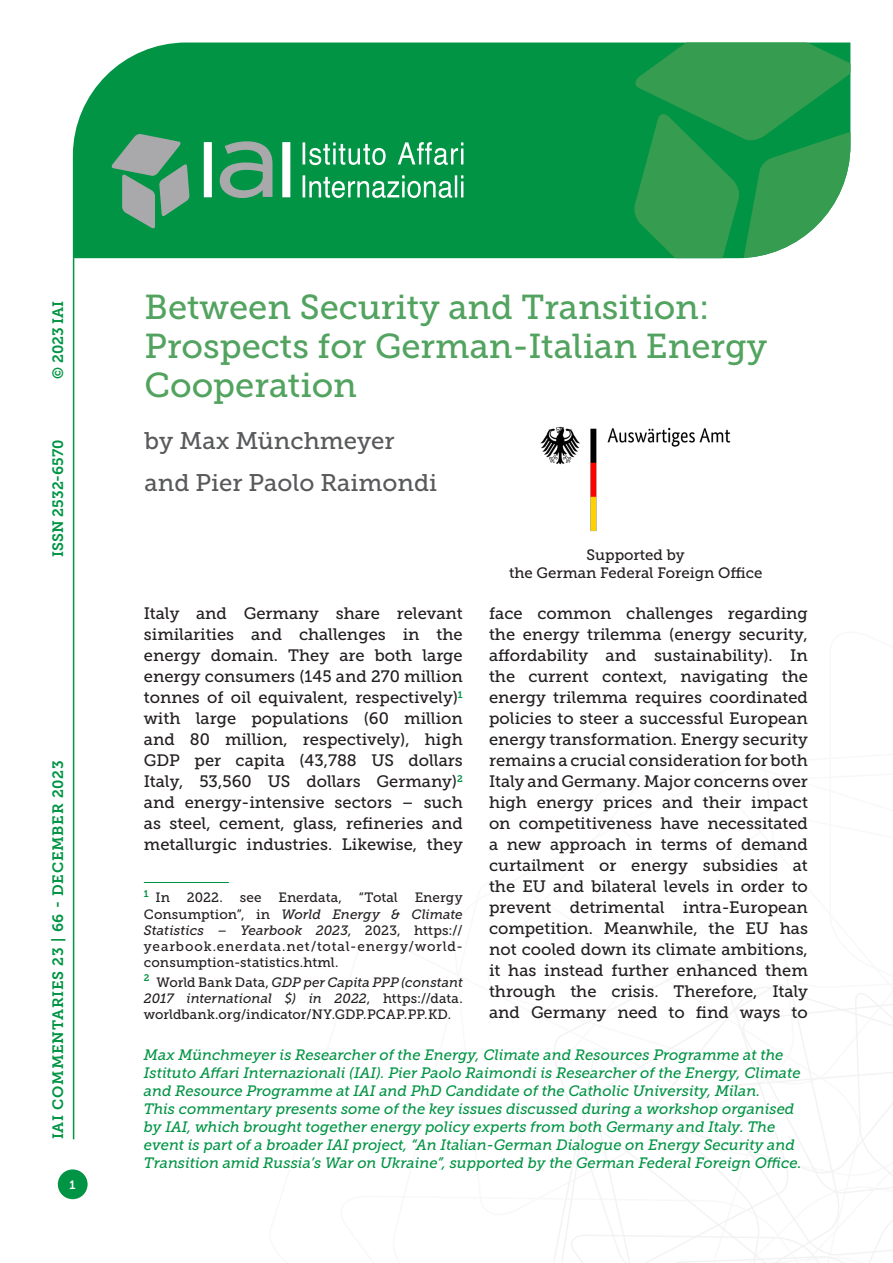
<style>
.page{position:relative;width:893px;height:1263px;background:#fff}
.page>*{position:absolute;margin:0;border:0;box-sizing:border-box;transform-origin:0 0}
.Titolo_Copertina{font:34.5px/39px "Museo Slab 500";color:#52a35f}
.Autori_copertina{font:24px "Museo Slab 500";color:#58595b}
.Testo{font:16.5px/21px "Museo Slab 500";color:#231f20;text-align:justify}
.t1{font:italic 15px/18px "Museo Slab 500";color:#009444}
.t2{font:15px "Museo Slab 700";letter-spacing:.05em;color:#009444}
.Testo-2{font:15px "Museo Slab 500";color:#231f20}
.t3{font:15px "Museo Slab 700";color:#009444}
.Nota{font:13.5px/16.2px "Museo Slab 500";letter-spacing:.015em;color:#231f20;text-align:justify}
.t4{font:12px "Museo Slab 700";color:#fff}
.s1{font-style:italic}
</style>
<div class="page">
<svg style="left:553px;top:960px;width:340px;height:303px"></svg>
<hr style="left:73px;top:258px;width:1px;height:881px;background:#009444">
<div style="left:73px;top:43px;width:560px;height:215px;background:#009444"></div>
<svg style="left:633px;top:43px;width:217px;height:215px;background:#329f56"></svg>
<svg style="left:303px;top:142px;width:160px;height:56px;background:#3fae72"></svg>
<svg style="left:111px;top:134px;width:79px;height:95px;background:#5a9e7a"></svg>
<svg style="left:204px;top:141px;width:86px;height:57px"></svg>
<div style="left:58px;top:1169px;width:30px;height:30px;background:#009444;border-radius:50%"></div>
<hr style="left:144px;top:882px;width:85px;height:1px;background:#009444">
<img style="left:540px;top:426px;width:191px;height:106px">
<p class="t2" style="left:50px;top:379px;width:80px;rotate:-90deg">© 2023 IAI</p>
<p class="t3" style="left:50px;top:557px;width:119px;rotate:-90deg">ISSN 2532-6570</p>
<p class="t2" style="left:50px;top:1139px;width:381px;rotate:-90deg">IAI COMMENTARIES 23 | 66 - DECEMBER 2023</p>
<p class="t4" style="left:70px;top:1178px;width:8px">1</p>
<p class="Titolo_Copertina" style="left:145px;top:288px;width:624px">Between Security and Transition:<br>Prospects for German-Italian Energy<br>Cooperation</p>
<p class="Autori_copertina" style="left:145px;top:428px;width:252px">by Max Münchmeyer</p>
<p class="Autori_copertina" style="left:145px;top:469px;width:294px">and Pier Paolo Raimondi</p>
<p class="Testo" style="left:144px;top:603px;width:320px">Italy and Germany share relevant similarities and challenges in the energy domain. They are both large energy consumers (145 and 270 million tonnes of oil equivalent, respectively)<sup>1 </sup>with large populations (60 million and 80 million, respectively), high GDP per capita (43,788 US dollars Italy, 53,560 US dollars Germany)<sup>2 </sup>and energy-intensive sectors – such as steel, cement, glass, refineries and metallurgic industries. Likewise, they</p>
<p class="Nota" style="left:144px;top:890px;width:320px"><sup>1</sup> In 2022. see Enerdata, “Total Energy Consumption”, in <span class="s1">World Energy &amp; Climate Statistics – Yearbook 2023</span>, 2023, https:// yearbook.enerdata.net/total-energy/world&shy;consumption-statistics.html.</p>
<p class="Nota" style="left:144px;top:974px;width:320px"><sup>2</sup> World Bank Data, <span class="s1">GDP per Capita PPP (constant 2017 international $) in 2022</span>, https://data. worldbank.org/indicator/NY.GDP.PCAP.PP.KD.</p>
<p class="Testo-2" style="left:587px;top:546px;width:100px">Supported by</p>
<p class="Testo-2" style="left:509px;top:564px;width:255px">the German Federal Foreign Office</p>
<p class="Testo" style="left:489px;top:603px;width:320px">face common challenges regarding the energy trilemma (energy security, affordability and sustainability). In the current context, navigating the energy trilemma requires coordinated policies to steer a successful European energy transformation. Energy security remains a crucial consideration for both Italy and Germany. Major concerns over high energy prices and their impact on competitiveness have necessitated a new approach in terms of demand curtailment or energy subsidies at the EU and bilateral levels in order to prevent detrimental intra-European competition. Meanwhile, the EU has not cooled down its climate ambitions, it has instead further enhanced them through the crisis. Therefore, Italy and Germany need to find ways to</p>
<p class="t1" style="left:144px;top:1046px;width:658px">Max Münchmeyer is Researcher of the Energy, Climate and Resources Programme at the<br>Istituto Affari Internazionali (IAI). Pier Paolo Raimondi is Researcher of the Energy, Climate and Resource Programme at IAI and PhD Candidate of the Catholic University, Milan.</p>
<p class="t1" style="left:144px;top:1100px;width:659px">This commentary presents some of the key issues discussed during a workshop organised by IAI, which brought together energy policy experts from both Germany and Italy. The event is part of a broader IAI project, “An Italian-German Dialogue on Energy Security and Transition amid Russia’s War on Ukraine”, supported by the German Federal Foreign Office.</p>
</div>
